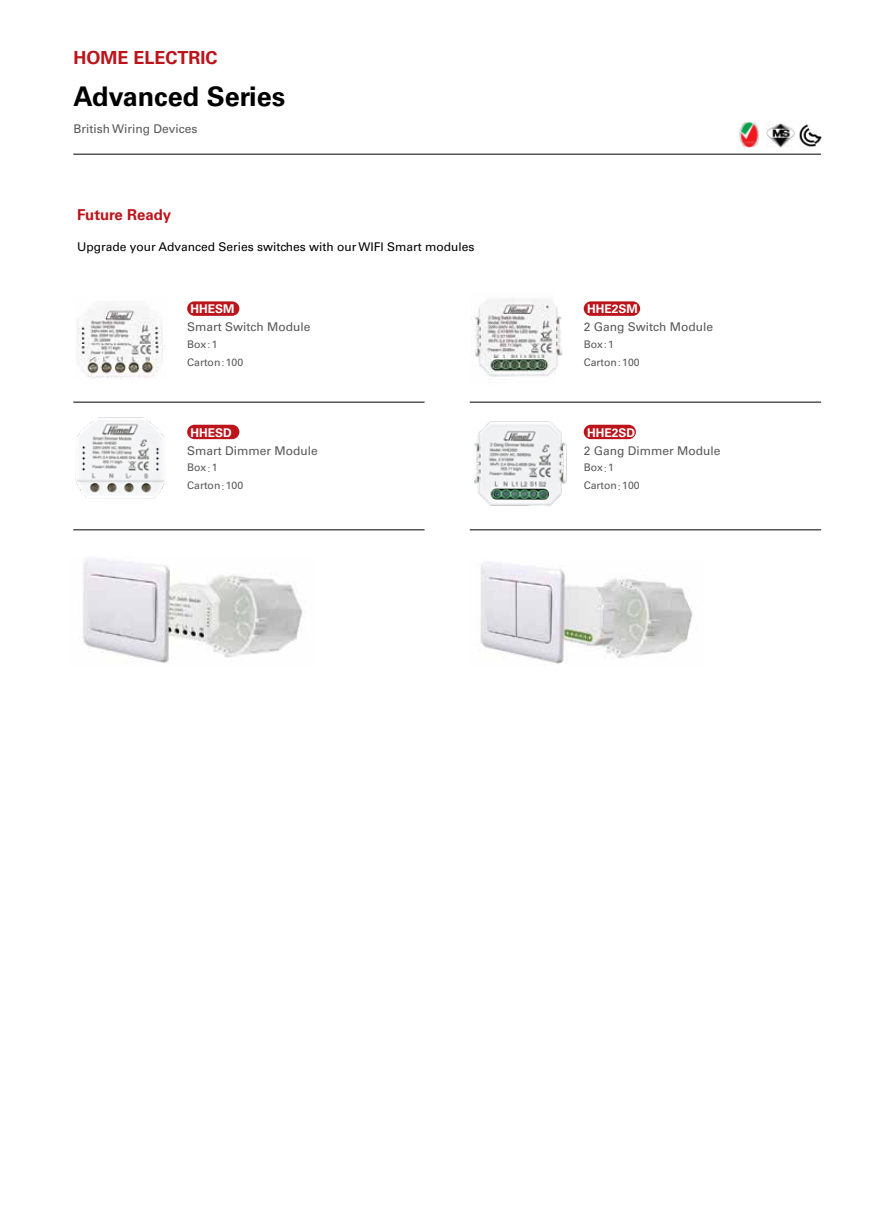
<style>
.page{position:relative;width:893px;height:1212px;background:#fff}
.page>*{position:absolute;margin:0;border:0;box-sizing:border-box;transform-origin:0 0}
.t1{font:700 27px "Univers LT Std";color:#000}
.t2{font:700 18px "Univers LT Std";color:#bc141b}
.t3{font:700 15px "Univers LT Std";color:#bc141b}
.t4{font:12px "Univers LT Std";color:#5a5757}
.t5{font:12px "Univers LT Std";color:#000}
.t6{font:700 12px "Univers LT Std";color:#fff}
.t7{font:10.5px/18px "Univers LT Std";color:#5a5757}
.s1{font-family:"Sim Hei"}
</style>
<div class="page">
<div style="left:584px;top:425px;width:52px;height:14px;background:#bc141b;border-radius:7px"></div>
<div style="left:584px;top:301px;width:56px;height:15px;background:#bc141b;border-radius:7px"></div>
<div style="left:187px;top:425px;width:52px;height:14px;background:#bc141b;border-radius:7px"></div>
<div style="left:187px;top:301px;width:52px;height:15px;background:#bc141b;border-radius:7px"></div>
<hr style="left:73px;top:402px;width:352px;height:1px;background:#000">
<hr style="left:470px;top:402px;width:351px;height:1px;background:#000">
<hr style="left:73px;top:530px;width:352px;height:1px;background:#000">
<hr style="left:470px;top:530px;width:351px;height:1px;background:#000">
<img style="left:76px;top:417px;width:89px;height:82px">
<img style="left:474px;top:421px;width:93px;height:85px">
<img style="left:471px;top:299px;width:91px;height:78px">
<img style="left:77px;top:306px;width:88px;height:73px">
<img style="left:82px;top:558px;width:221px;height:105px">
<img style="left:479px;top:562px;width:214px;height:102px">
<hr style="left:73px;top:154px;width:748px;height:1px;background:#000">
<img style="left:800px;top:124px;width:21px;height:23px">
<img style="left:767px;top:123px;width:27px;height:25px">
<img style="left:739px;top:122px;width:20px;height:25px">
<h2 class="t2" style="left:73px;top:51px;width:146px">HOME ELECTRIC</h2>
<h1 class="t1" style="left:73px;top:87px;width:213px">Advanced Series</h1>
<p class="t4" style="left:73px;top:124px;width:126px">British Wiring Devices</p>
<p class="t3" style="left:77px;top:209px;width:96px">Future Ready</p>
<p class="t5" style="left:77px;top:242px;width:399px">Upgrade your Advanced Series switches with our WIFI Smart modules</p>
<p class="t6" style="left:190px;top:304px;width:45px">HHESM</p>
<p class="t4" style="left:187px;top:322px;width:125px">Smart Switch Module</p>
<p class="t7" style="left:187px;top:337px;width:58px">Box<span class="s1">:</span>1<br>Carton<span class="s1">:</span>100</p>
<p class="t6" style="left:190px;top:428px;width:43px">HHESD</p>
<p class="t4" style="left:187px;top:446px;width:132px">Smart Dimmer Module</p>
<p class="t7" style="left:187px;top:460px;width:58px">Box<span class="s1">:</span>1<br>Carton<span class="s1">:</span>100</p>
<p class="t6" style="left:587px;top:304px;width:52px">HHE2SM</p>
<p class="t4" style="left:584px;top:322px;width:131px">2 Gang Switch Module</p>
<p class="t7" style="left:584px;top:337px;width:58px">Box<span class="s1">:</span>1<br>Carton<span class="s1">:</span>100</p>
<p class="t6" style="left:587px;top:428px;width:49px">HHE2SD</p>
<p class="t4" style="left:584px;top:446px;width:138px">2 Gang Dimmer Module</p>
<p class="t7" style="left:584px;top:460px;width:58px">Box<span class="s1">:</span>1<br>Carton<span class="s1">:</span>100</p>
</div>
